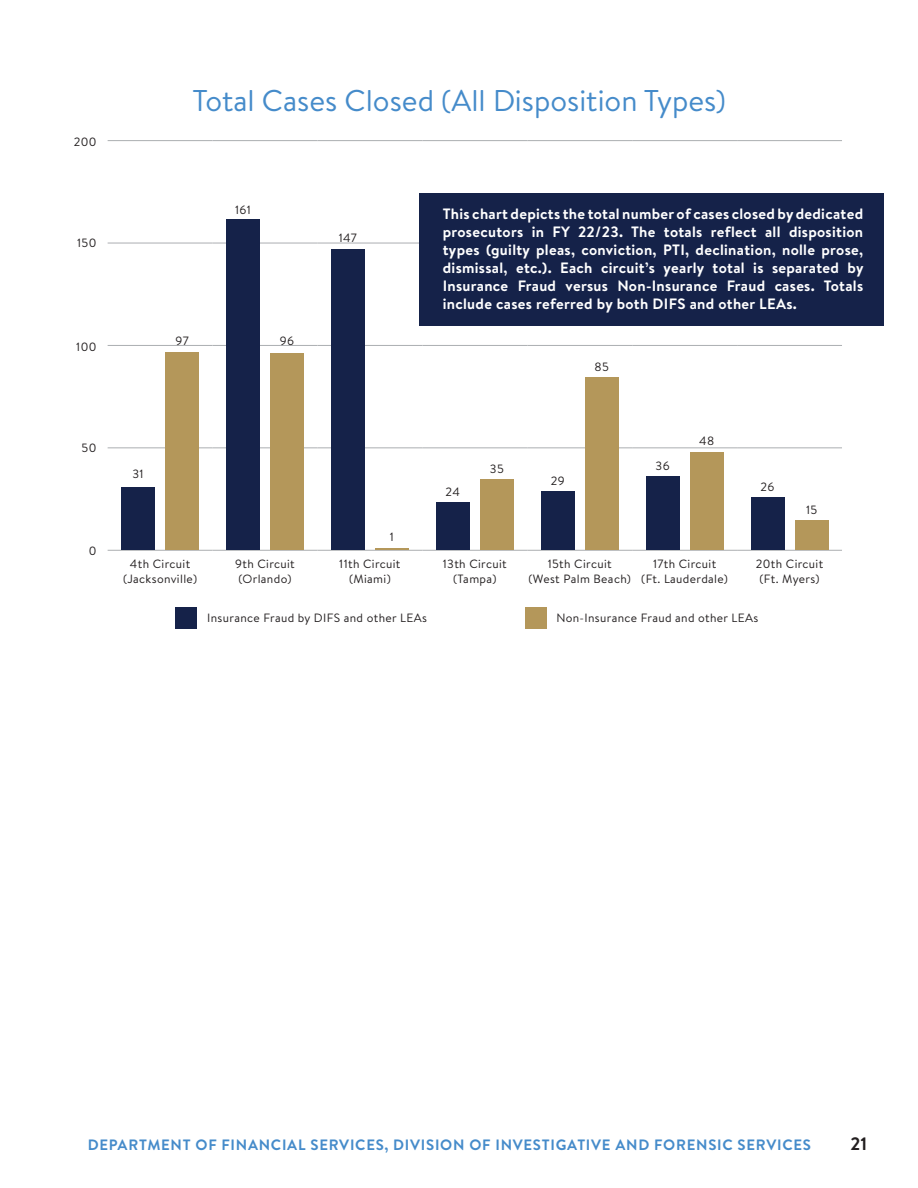
<style>
.page{position:relative;width:918px;height:1188px;background:#fff}
.page>*{position:absolute;margin:0;border:0;box-sizing:border-box;transform-origin:0 0}
.t1{font:30px "Brandon Text";color:#458bca}
.t2{font:700 18px "Brandon Text";color:#231f20}
.t3{font:700 15px/18px "Brandon Text";letter-spacing:.02em;color:#fff;text-align:justify}
.t4{font:700 15px "Brandon Text";letter-spacing:.05em;color:#458bca}
.t5{font:12px "Brandon Text";letter-spacing:.03em;color:#231f20}
</style>
<div class="page">
<hr style="left:108px;top:140px;width:105px;height:1px;background:#abaeb1">
<hr style="left:213px;top:140px;width:104px;height:1px;background:#abaeb1">
<hr style="left:317px;top:140px;width:105px;height:1px;background:#abaeb1">
<hr style="left:422px;top:140px;width:105px;height:1px;background:#abaeb1">
<hr style="left:527px;top:140px;width:105px;height:1px;background:#abaeb1">
<hr style="left:632px;top:140px;width:105px;height:1px;background:#abaeb1">
<hr style="left:737px;top:140px;width:105px;height:1px;background:#abaeb1">
<hr style="left:108px;top:243px;width:105px;height:1px;background:#abaeb1">
<hr style="left:213px;top:243px;width:104px;height:1px;background:#abaeb1">
<hr style="left:317px;top:243px;width:105px;height:1px;background:#abaeb1">
<hr style="left:108px;top:345px;width:105px;height:1px;background:#abaeb1">
<hr style="left:213px;top:345px;width:104px;height:1px;background:#abaeb1">
<hr style="left:317px;top:345px;width:105px;height:1px;background:#abaeb1">
<hr style="left:422px;top:345px;width:105px;height:1px;background:#abaeb1">
<hr style="left:527px;top:345px;width:105px;height:1px;background:#abaeb1">
<hr style="left:632px;top:345px;width:105px;height:1px;background:#abaeb1">
<hr style="left:737px;top:345px;width:105px;height:1px;background:#abaeb1">
<hr style="left:108px;top:447px;width:105px;height:1px;background:#abaeb1">
<hr style="left:213px;top:447px;width:104px;height:1px;background:#abaeb1">
<hr style="left:317px;top:447px;width:105px;height:1px;background:#abaeb1">
<hr style="left:422px;top:447px;width:105px;height:1px;background:#abaeb1">
<hr style="left:527px;top:447px;width:105px;height:1px;background:#abaeb1">
<hr style="left:632px;top:447px;width:105px;height:1px;background:#abaeb1">
<hr style="left:737px;top:447px;width:105px;height:1px;background:#abaeb1">
<hr style="left:108px;top:550px;width:105px;height:1px;background:#abaeb1">
<hr style="left:213px;top:550px;width:104px;height:1px;background:#abaeb1">
<hr style="left:317px;top:550px;width:105px;height:1px;background:#abaeb1">
<hr style="left:422px;top:550px;width:105px;height:1px;background:#abaeb1">
<hr style="left:527px;top:550px;width:105px;height:1px;background:#abaeb1">
<hr style="left:632px;top:550px;width:105px;height:1px;background:#abaeb1">
<hr style="left:737px;top:550px;width:105px;height:1px;background:#abaeb1">
<div style="left:121px;top:487px;width:34px;height:63px;background:#152249"></div>
<div style="left:165px;top:352px;width:34px;height:198px;background:#b4975a"></div>
<div style="left:226px;top:220px;width:34px;height:330px;background:#152249"></div>
<div style="left:270px;top:353px;width:34px;height:197px;background:#b4975a"></div>
<div style="left:331px;top:249px;width:34px;height:301px;background:#152249"></div>
<hr style="left:375px;top:548px;width:34px;height:2px;background:#b4975a">
<div style="left:436px;top:502px;width:33px;height:48px;background:#152249"></div>
<div style="left:480px;top:480px;width:34px;height:70px;background:#b4975a"></div>
<div style="left:541px;top:492px;width:33px;height:58px;background:#152249"></div>
<div style="left:585px;top:377px;width:33px;height:173px;background:#b4975a"></div>
<div style="left:646px;top:477px;width:33px;height:73px;background:#152249"></div>
<div style="left:690px;top:452px;width:33px;height:98px;background:#b4975a"></div>
<div style="left:751px;top:498px;width:33px;height:52px;background:#152249"></div>
<div style="left:795px;top:521px;width:33px;height:29px;background:#b4975a"></div>
<div style="left:176px;top:607px;width:21px;height:21px;background:#152249"></div>
<div style="left:525px;top:607px;width:21px;height:21px;background:#b4975a"></div>
<div style="left:419px;top:193px;width:465px;height:132px;background:#152249"></div>
<p class="t5" style="left:74px;top:133px;width:24px">200</p>
<p class="t5" style="left:77px;top:235px;width:21px">150</p>
<p class="t5" style="left:76px;top:339px;width:22px">100</p>
<p class="t5" style="left:82px;top:440px;width:16px">50</p>
<p class="t5" style="left:89px;top:543px;width:9px">0</p>
<p class="t1" style="left:192px;top:80px;width:535px">Total Cases Closed (All Disposition Types)</p>
<p class="t5" style="left:175px;top:332px;width:15px">97</p>
<p class="t5" style="left:235px;top:202px;width:17px">161</p>
<p class="t5" style="left:280px;top:333px;width:16px">96</p>
<p class="t5" style="left:339px;top:230px;width:20px">147</p>
<p class="t3" style="left:443px;top:204px;width:422px">This chart depicts the total number of cases closed by dedicated prosecutors in FY 22/23. The totals reflect all disposition types (guilty pleas, conviction, PTI, declination, nolle prose, dismissal, etc.). Each circuit’s yearly total is separated by Insurance Fraud versus Non-Insurance Fraud cases. Totals include cases referred by both DIFS and other LEAs.</p>
<p class="t5" style="left:595px;top:358px;width:16px">85</p>
<p class="t5" style="left:132px;top:466px;width:13px">31</p>
<p class="t5" style="left:130px;top:556px;width:62px">4th Circuit</p>
<p class="t5" style="left:123px;top:570px;width:75px">(Jacksonville)</p>
<p class="t5" style="left:235px;top:556px;width:61px">9th Circuit</p>
<p class="t5" style="left:239px;top:570px;width:54px">(Orlando)</p>
<p class="t5" style="left:390px;top:529px;width:6px">1</p>
<p class="t5" style="left:339px;top:556px;width:63px">11th Circuit</p>
<p class="t5" style="left:349px;top:570px;width:43px">(Miami)</p>
<p class="t5" style="left:699px;top:432px;width:17px">48</p>
<p class="t5" style="left:490px;top:460px;width:15px">35</p>
<p class="t5" style="left:656px;top:457px;width:16px">36</p>
<p class="t5" style="left:446px;top:484px;width:16px">24</p>
<p class="t5" style="left:551px;top:472px;width:15px">29</p>
<p class="t5" style="left:761px;top:479px;width:15px">26</p>
<p class="t5" style="left:806px;top:501px;width:13px">15</p>
<p class="t5" style="left:443px;top:556px;width:65px">13th Circuit</p>
<p class="t5" style="left:453px;top:570px;width:45px">(Tampa)</p>
<p class="t5" style="left:548px;top:556px;width:65px">15th Circuit</p>
<p class="t5" style="left:528px;top:570px;width:104px">(West Palm Beach)</p>
<p class="t5" style="left:653px;top:556px;width:65px">17th Circuit</p>
<p class="t5" style="left:641px;top:570px;width:88px">(Ft. Lauderdale)</p>
<p class="t5" style="left:756px;top:556px;width:69px">20th Circuit</p>
<p class="t5" style="left:759px;top:570px;width:62px">(Ft. Myers)</p>
<p class="t5" style="left:207px;top:609px;width:221px">Insurance Fraud by DIFS and other LEAs</p>
<p class="t5" style="left:556px;top:609px;width:203px">Non-Insurance Fraud and other LEAs</p>
<p class="t4" style="left:88px;top:1134px;width:725px">DEPARTMENT OF FINANCIAL SERVICES, DIVISION OF INVESTIGATIVE AND FORENSIC SERVICES</p>
<p class="t2" style="left:851px;top:1131px;width:18px">21</p>
</div>
